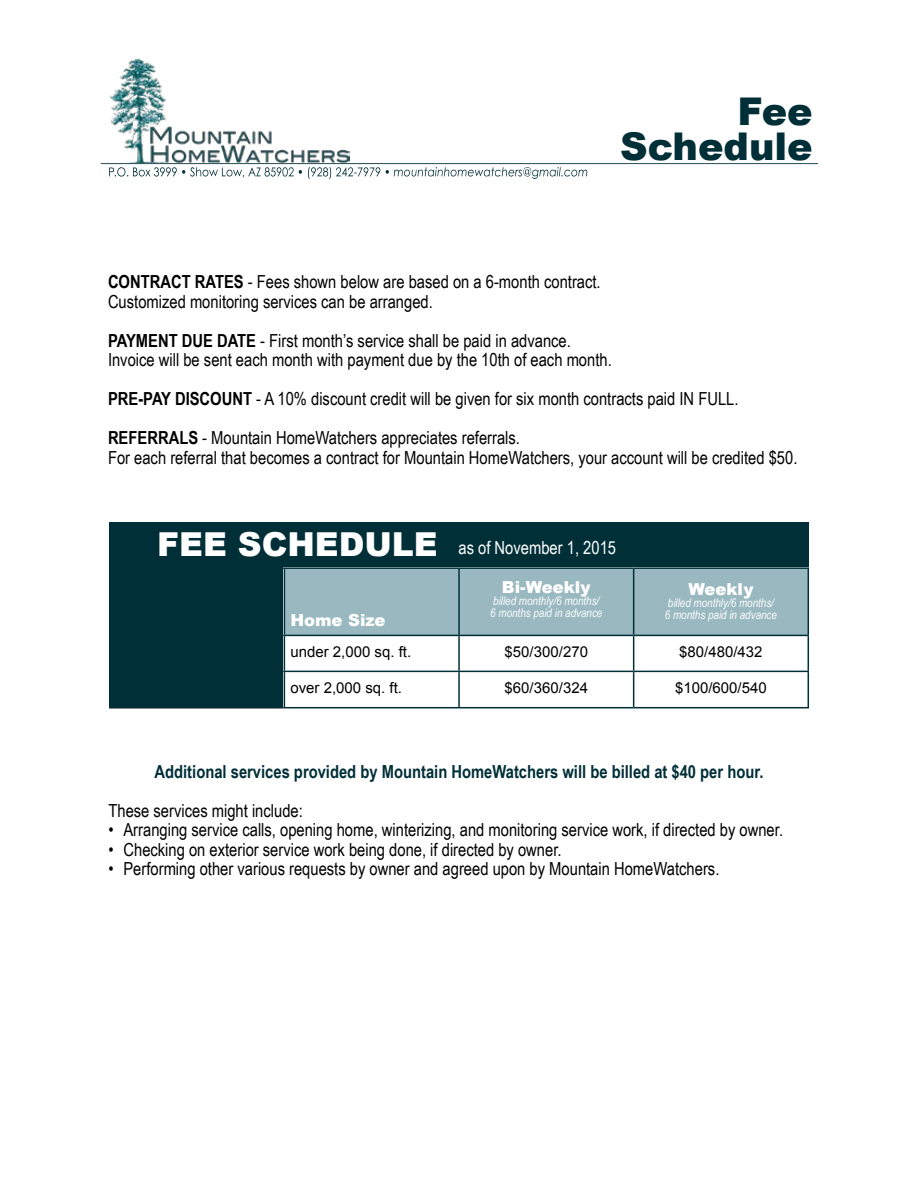
<style>
.page{position:relative;width:918px;height:1188px;background:#fff}
.page>*{position:absolute;margin:0;border:0;box-sizing:border-box;transform-origin:0 0}
.t1{font:900 38.25px/35.2px "Arial";color:#002f38;text-align:right}
.t2{font:18px/19.5px "Arial Narrow";color:#000}
.t3{font:700 18px "Arial Narrow";color:#002f38}
.t4{font:18px "Arial Narrow";color:#fff}
.t5{font:900 16.5px "Arial";color:#fff}
.t6{font:15px "Arial";color:#000}
.t7{font:italic 12px/12px "Arial Narrow";color:#fff}
.s1{font-weight:700}
.s2{font-family:"Arial";font-weight:900;font-size:33px}
</style>
<div class="page">
<hr style="left:99px;top:162px;width:720px;height:4px;background:#002f38;opacity:.5">
<svg style="left:109px;top:167px;width:478px;height:12px"></svg>
<div style="left:285px;top:569px;width:523px;height:66px;background:#99b8c0"></div>
<hr style="left:109px;top:567px;width:175px;height:2px;background:#000">
<hr style="left:109px;top:569px;width:2px;height:66px;background:#000">
<hr style="left:109px;top:635px;width:175px;height:1px;background:#000">
<hr style="left:109px;top:636px;width:2px;height:35px;background:#000">
<hr style="left:109px;top:671px;width:175px;height:1px;background:#000">
<hr style="left:109px;top:672px;width:2px;height:35px;background:#000">
<hr style="left:109px;top:707px;width:175px;height:1px;background:#000">
<hr style="left:284px;top:567px;width:175px;height:2px;background:#002f38">
<hr style="left:284px;top:569px;width:1px;height:66px;background:#002f38">
<hr style="left:459px;top:567px;width:175px;height:2px;background:#002f38">
<hr style="left:458px;top:569px;width:2px;height:66px;background:#002f38">
<hr style="left:634px;top:567px;width:175px;height:2px;background:#002f38">
<hr style="left:633px;top:569px;width:1px;height:66px;background:#002f38">
<hr style="left:808px;top:569px;width:1px;height:66px;background:#002f38">
<hr style="left:284px;top:635px;width:175px;height:1px;background:#002f38">
<hr style="left:284px;top:636px;width:1px;height:35px;background:#002f38">
<hr style="left:459px;top:635px;width:175px;height:1px;background:#002f38">
<hr style="left:458px;top:636px;width:2px;height:35px;background:#002f38">
<hr style="left:634px;top:635px;width:175px;height:1px;background:#002f38">
<hr style="left:633px;top:636px;width:1px;height:35px;background:#002f38">
<hr style="left:808px;top:636px;width:1px;height:35px;background:#002f38">
<hr style="left:284px;top:671px;width:175px;height:1px;background:#002f38">
<hr style="left:284px;top:672px;width:1px;height:35px;background:#002f38">
<hr style="left:459px;top:671px;width:175px;height:1px;background:#002f38">
<hr style="left:458px;top:672px;width:2px;height:35px;background:#002f38">
<hr style="left:634px;top:671px;width:175px;height:1px;background:#002f38">
<hr style="left:633px;top:672px;width:1px;height:35px;background:#002f38">
<hr style="left:808px;top:672px;width:1px;height:35px;background:#002f38">
<hr style="left:284px;top:707px;width:175px;height:1px;background:#002f38">
<hr style="left:459px;top:707px;width:175px;height:1px;background:#002f38">
<hr style="left:634px;top:707px;width:175px;height:1px;background:#002f38">
<div style="left:113px;top:522px;width:696px;height:45px;background:#002f38"></div>
<div style="left:110px;top:522px;width:174px;height:186px;background:#002f38"></div>
<img style="left:110px;top:58px;width:239px;height:104px">
<h1 class="t1" style="left:620px;top:92px;width:194px">Fee<br>Schedule</h1>
<p class="t2" style="left:108px;top:271px;width:494px"><span class="s1">CONTRACT RATES</span> - Fees shown below are based on a 6-month contract.<br>Customized monitoring services can be arranged.</p>
<p class="t2" style="left:108px;top:330px;width:505px"><span class="s1">PAYMENT DUE DATE</span> - First month’s service shall be paid in advance.<br>Invoice will be sent each month with payment due by the 10th of each month.</p>
<p class="t2" style="left:108px;top:379px;width:632px;line-height:39px"><span class="s1">PRE-PAY DISCOUNT</span> - A 10% discount credit will be given for six month contracts paid IN FULL.<br><span class="s1">REFERRALS</span> - Mountain HomeWatchers appreciates referrals.</p>
<p class="t2" style="left:108px;top:447px;width:691px">For each referral that becomes a contract for Mountain HomeWatchers, your account will be credited $50.</p>
<p class="t4" style="left:157px;top:535px;width:460px"><span class="s2">FEE SCHEDULE</span> as of November 1, 2015</p>
<p class="t5" style="left:290px;top:609px;width:97px">Home Size</p>
<p class="t5" style="left:502px;top:576px;width:90px">Bi-Weekly</p>
<p class="t7" style="left:490px;top:595px;width:114px">billed monthly/6 months/<br>6 months paid in advance</p>
<p class="t5" style="left:689px;top:577px;width:66px">Weekly</p>
<p class="t7" style="left:665px;top:597px;width:114px">billed monthly/6 months/<br>6 months paid in advance</p>
<p class="t6" style="left:290px;top:642px;width:122px">under 2,000 sq. ft.</p>
<p class="t6" style="left:505px;top:642px;width:85px">$50/300/270</p>
<p class="t6" style="left:679px;top:642px;width:85px">$80/480/432</p>
<p class="t6" style="left:290px;top:678px;width:113px">over 2,000 sq. ft.</p>
<p class="t6" style="left:505px;top:678px;width:85px">$60/360/324</p>
<p class="t6" style="left:675px;top:678px;width:93px">$100/600/540</p>
<p class="t3" style="left:155px;top:758px;width:610px">Additional services provided by Mountain HomeWatchers will be billed at $40 per hour.</p>
<p class="t2" style="left:108px;top:800px;width:196px">These services might include:</p>
<p class="t2" style="left:108px;top:820px;width:676px">• Arranging service calls, opening home, winterizing, and monitoring service work, if directed by owner.</p>
<p class="t2" style="left:108px;top:839px;width:455px">• Checking on exterior service work being done, if directed by owner.</p>
<p class="t2" style="left:108px;top:859px;width:612px">• Performing other various requests by owner and agreed upon by Mountain HomeWatchers.</p>
</div>
